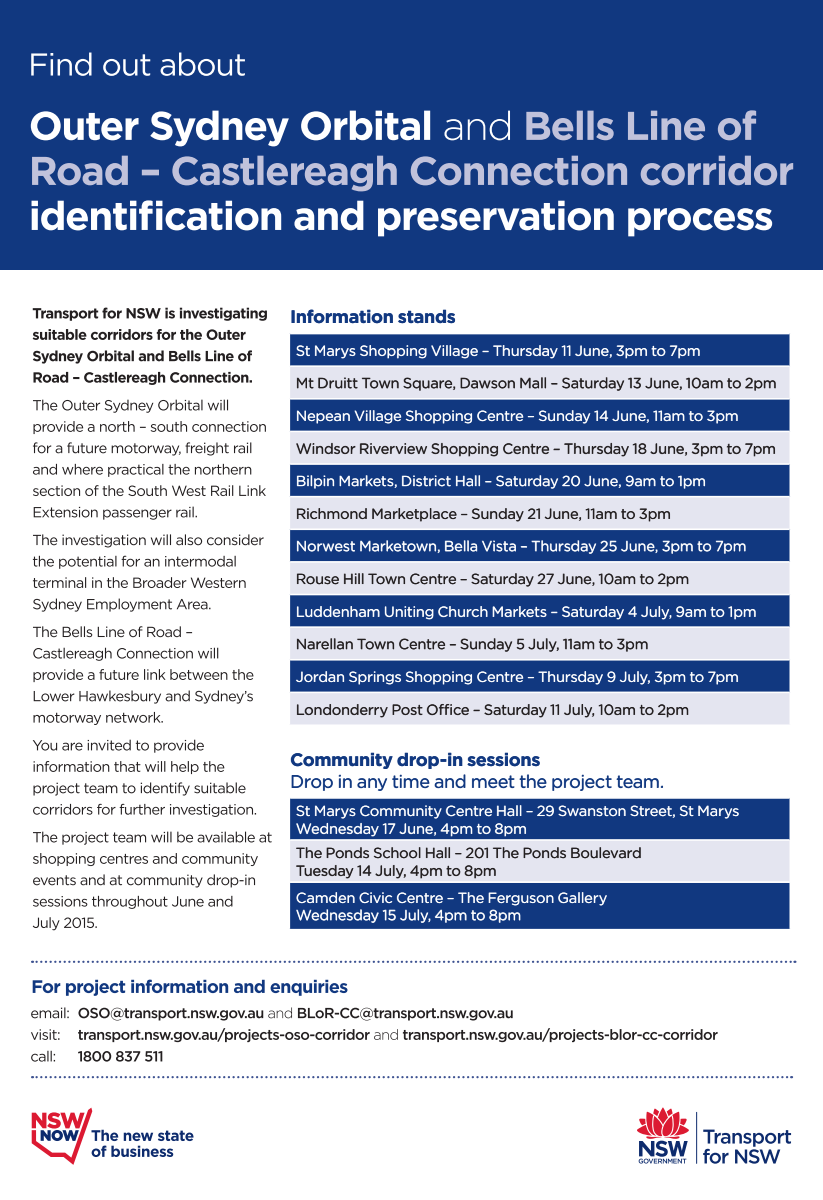
<style>
.page{position:relative;width:823px;height:1200px;background:#fff}
.page>*{position:absolute;margin:0;border:0;box-sizing:border-box;transform-origin:0 0}
.t1{font:700 18px "Gotham";letter-spacing:-.02em;color:#113880}
.t2{font:18px "Gotham";letter-spacing:-.02em;color:#113880}
.t3{font:14.62px/17.6px "Gotham";letter-spacing:-.015em;color:#fff}
.t4{font:14.62px/17.6px "Gotham";letter-spacing:-.015em;color:#231f20}
</style>
<div class="page">
<div style="left:0;top:0;width:823px;height:269px;background:#113880"></div>
<svg style="left:32px;top:200px;width:740px;height:36px"></svg>
<svg style="left:32px;top:156px;width:761px;height:35px"></svg>
<svg style="left:526px;top:110px;width:230px;height:30px"></svg>
<svg style="left:31px;top:111px;width:479px;height:35px"></svg>
<svg style="left:31px;top:52px;width:214px;height:24px"></svg>
<svg style="left:33px;top:917px;width:64px;height:13px"></svg>
<svg style="left:33px;top:895px;width:199px;height:13px"></svg>
<svg style="left:33px;top:874px;width:222px;height:13px"></svg>
<svg style="left:33px;top:853px;width:225px;height:12px"></svg>
<svg style="left:33px;top:831px;width:239px;height:13px"></svg>
<svg style="left:33px;top:803px;width:223px;height:13px"></svg>
<svg style="left:34px;top:782px;width:211px;height:13px"></svg>
<svg style="left:34px;top:761px;width:190px;height:13px"></svg>
<svg style="left:33px;top:739px;width:171px;height:13px"></svg>
<svg style="left:34px;top:711px;width:129px;height:13px"></svg>
<svg style="left:34px;top:690px;width:219px;height:13px"></svg>
<svg style="left:34px;top:669px;width:219px;height:13px"></svg>
<svg style="left:33px;top:647px;width:185px;height:13px"></svg>
<svg style="left:33px;top:626px;width:159px;height:11px"></svg>
<svg style="left:33px;top:598px;width:177px;height:13px"></svg>
<svg style="left:33px;top:577px;width:213px;height:11px"></svg>
<svg style="left:33px;top:555px;width:203px;height:13px"></svg>
<svg style="left:33px;top:534px;width:231px;height:13px"></svg>
<svg style="left:34px;top:506px;width:163px;height:13px"></svg>
<svg style="left:33px;top:485px;width:233px;height:11px"></svg>
<svg style="left:33px;top:463px;width:218px;height:13px"></svg>
<svg style="left:33px;top:442px;width:218px;height:13px"></svg>
<svg style="left:34px;top:421px;width:232px;height:13px"></svg>
<svg style="left:33px;top:399px;width:195px;height:13px"></svg>
<svg style="left:33px;top:372px;width:219px;height:13px"></svg>
<svg style="left:33px;top:350px;width:219px;height:13px"></svg>
<svg style="left:33px;top:329px;width:213px;height:11px"></svg>
<svg style="left:33px;top:307px;width:234px;height:14px"></svg>
<div style="left:290px;top:334px;width:499px;height:31px;background:#113880"></div>
<svg style="left:290px;top:367px;width:499px;height:357px;background:#899abf"></svg>
<hr style="left:290px;top:398px;width:499px;height:1px;background:#fff">
<hr style="left:290px;top:430px;width:499px;height:2px;background:#fff">
<hr style="left:290px;top:463px;width:499px;height:1px;background:#fff">
<hr style="left:290px;top:495px;width:499px;height:2px;background:#fff">
<hr style="left:290px;top:528px;width:499px;height:2px;background:#fff">
<hr style="left:290px;top:561px;width:499px;height:1px;background:#fff">
<hr style="left:290px;top:593px;width:499px;height:2px;background:#fff">
<hr style="left:290px;top:626px;width:499px;height:1px;background:#fff">
<hr style="left:290px;top:658px;width:499px;height:2px;background:#fff">
<hr style="left:290px;top:691px;width:499px;height:2px;background:#fff">
<svg style="left:297px;top:703px;width:391px;height:13px;background:#c0c0c9"></svg>
<svg style="left:296px;top:671px;width:442px;height:13px;background:#3d5d97"></svg>
<svg style="left:297px;top:638px;width:350px;height:13px;background:#c0c0c9"></svg>
<svg style="left:297px;top:606px;width:458px;height:13px;background:#3d5d97"></svg>
<svg style="left:297px;top:573px;width:391px;height:13px;background:#c0c0c9"></svg>
<svg style="left:297px;top:540px;width:448px;height:13px;background:#3d5d97"></svg>
<svg style="left:297px;top:508px;width:373px;height:13px;background:#bfbfc8"></svg>
<svg style="left:297px;top:475px;width:408px;height:13px;background:#3e5d98"></svg>
<svg style="left:296px;top:443px;width:479px;height:13px;background:#bfbfc8"></svg>
<svg style="left:297px;top:410px;width:440px;height:13px;background:#3e5d98"></svg>
<svg style="left:297px;top:377px;width:478px;height:13px;background:#bfbfc8"></svg>
<svg style="left:296px;top:345px;width:403px;height:13px;background:#3d5d97"></svg>
<svg style="left:292px;top:309px;width:163px;height:14px"></svg>
<div style="left:290px;top:798px;width:499px;height:130px;background:#113880"></div>
<div style="left:289px;top:839px;width:501px;height:42px;background:#e4e5f0"></div>
<hr style="left:290px;top:839px;width:499px;height:1px;background:#fff">
<hr style="left:290px;top:881px;width:499px;height:1px;background:#fff">
<hr style="left:288px;top:839px;width:2px;height:42px;background:#fff">
<hr style="left:789px;top:839px;width:2px;height:42px;background:#fff">
<svg style="left:296px;top:892px;width:311px;height:30px;background:#325391"></svg>
<svg style="left:296px;top:865px;width:199px;height:12px"></svg>
<svg style="left:296px;top:847px;width:344px;height:11px"></svg>
<svg style="left:296px;top:805px;width:442px;height:30px;background:#2e508f"></svg>
<svg style="left:292px;top:774px;width:371px;height:16px"></svg>
<svg style="left:291px;top:752px;width:248px;height:16px"></svg>
<svg style="left:32px;top:960px;width:763px;height:2px"></svg>
<svg style="left:32px;top:1076px;width:760px;height:1px"></svg>
<svg style="left:696px;top:1111px;width:1px;height:52px"></svg>
<svg style="left:637px;top:1107px;width:52px;height:56px"></svg>
<svg style="left:703px;top:1129px;width:88px;height:34px"></svg>
<svg style="left:32px;top:1107px;width:161px;height:57px"></svg>
<svg style="left:33px;top:979px;width:314px;height:16px"></svg>
<svg style="left:31px;top:1050px;width:131px;height:11px"></svg>
<svg style="left:31px;top:1028px;width:686px;height:13px"></svg>
<svg style="left:31px;top:1007px;width:482px;height:13px"></svg>
<h6 class="t1" style="left:290px;top:309px;width:167px">Information stands</h6>
<p class="t3" style="left:296px;top:343px;width:406px">St Marys Shopping Village – Thursday 11 June, 3pm to 7pm</p>
<p class="t4" style="left:296px;top:375px;width:482px">Mt Druitt Town Square, Dawson Mall – Saturday 13 June, 10am to 2pm</p>
<p class="t3" style="left:296px;top:408px;width:444px">Nepean Village Shopping Centre – Sunday 14 June, 11am to 3pm</p>
<p class="t4" style="left:296px;top:440px;width:482px">Windsor Riverview Shopping Centre – Thursday 18 June, 3pm to 7pm</p>
<p class="t3" style="left:296px;top:473px;width:412px">Bilpin Markets, District Hall – Saturday 20 June, 9am to 1pm</p>
<p class="t4" style="left:296px;top:506px;width:377px">Richmond Marketplace – Sunday 21 June, 11am to 3pm</p>
<p class="t3" style="left:296px;top:538px;width:452px">Norwest Marketown, Bella Vista – Thursday 25 June, 3pm to 7pm</p>
<p class="t4" style="left:296px;top:571px;width:395px">Rouse Hill Town Centre – Saturday 27 June, 10am to 2pm</p>
<p class="t3" style="left:296px;top:603px;width:462px">Luddenham Uniting Church Markets – Saturday 4 July, 9am to 1pm</p>
<p class="t4" style="left:296px;top:636px;width:354px">Narellan Town Centre – Sunday 5 July, 11am to 3pm</p>
<p class="t3" style="left:296px;top:669px;width:445px">Jordan Springs Shopping Centre – Thursday 9 July, 3pm to 7pm</p>
<p class="t4" style="left:296px;top:701px;width:395px">Londonderry Post Office – Saturday 11 July, 10am to 2pm</p>
<h6 class="t1" style="left:290px;top:752px;width:252px">Community drop-in sessions</h6>
<p class="t2" style="left:290px;top:772px;width:376px">Drop in any time and meet the project team.</p>
<p class="t3" style="left:296px;top:803px;width:445px">St Marys Community Centre Hall – 29 Swanston Street, St Marys<br>Wednesday 17 June, 4pm to 8pm</p>
<p class="t4" style="left:296px;top:845px;width:348px">The Ponds School Hall – 201 The Ponds Boulevard<br>Tuesday 14 July, 4pm to 8pm</p>
<p class="t3" style="left:296px;top:889px;width:313px">Camden Civic Centre – The Ferguson Gallery<br>Wednesday 15 July, 4pm to 8pm</p>
</div>
